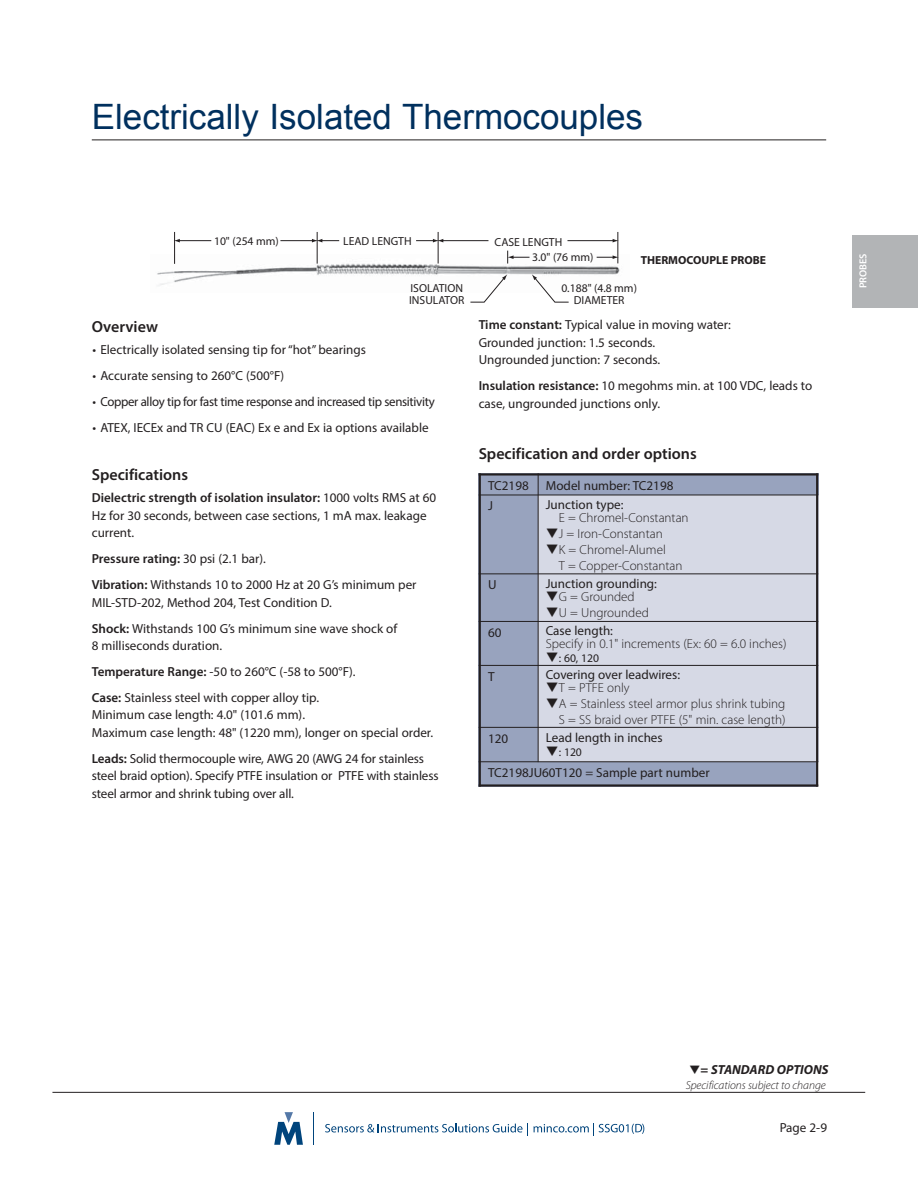
<style>
.page{position:relative;width:918px;height:1188px;background:#fff}
.page>*{position:absolute;margin:0;border:0;box-sizing:border-box;transform-origin:0 0}
.t1{font:34.95px "Arial";color:#00305e}
.t2{font:600 16.05px "Myriad Pro";color:#231f20}
.t3{font:13.05px/17.5px "Myriad Pro";color:#231f20}
.t4{font:300 13.05px/15.9px "Myriad Pro";color:#231f20}
.t5{font:13.05px "Myriad Pro";letter-spacing:-.025em;color:#231f20}
.t6{font:italic 700 13.05px "Myriad Pro";color:#231f20}
.t7{font:11.7px/11.7px "Myriad Pro";color:#231f20}
.t8{font:italic 300 11.7px "Myriad Pro";letter-spacing:-.005em;color:#231f20}
.t9{font:700 11.7px "Myriad Pro";color:#231f20}
.t10{font:600 10.2px "Myriad Pro";color:#fff}
.s1{font-weight:600}
.s2{font-style:normal}
</style>
<div class="page">
<hr style="left:52px;top:1092px;width:813px;height:1px;background:#231f20">
<hr style="left:314px;top:1112px;width:1px;height:33px;background:#00447c">
<svg style="left:274px;top:1112px;width:29px;height:33px"></svg>
<svg style="left:325px;top:1123px;width:203px;height:12px"></svg>
<svg style="left:534px;top:1123px;width:110px;height:12px"></svg>
<div style="left:853px;top:235px;width:65px;height:72px;background:#b2b4b6"></div>
<img style="left:157px;top:255px;width:463px;height:31px">
<svg style="left:597px;top:255px;width:22px;height:4px"></svg>
<svg style="left:532px;top:274px;width:37px;height:29px"></svg>
<svg style="left:470px;top:274px;width:37px;height:29px"></svg>
<svg style="left:507px;top:251px;width:23px;height:13px"></svg>
<hr style="left:174px;top:232px;width:1px;height:32px;background:#231f20">
<hr style="left:617px;top:232px;width:1px;height:31px;background:#231f20">
<hr style="left:438px;top:232px;width:1px;height:32px;background:#231f20">
<hr style="left:317px;top:232px;width:1px;height:32px;background:#231f20">
<hr style="left:179px;top:240px;width:32px;height:1px;background:#231f20">
<svg style="left:174px;top:239px;width:6px;height:3px"></svg>
<hr style="left:280px;top:240px;width:33px;height:1px;background:#231f20">
<svg style="left:312px;top:239px;width:27px;height:3px"></svg>
<hr style="left:442px;top:240px;width:46px;height:1px;background:#231f20">
<svg style="left:416px;top:239px;width:27px;height:3px"></svg>
<hr style="left:567px;top:240px;width:47px;height:1px;background:#231f20">
<svg style="left:613px;top:239px;width:6px;height:3px"></svg>
<hr style="left:92px;top:140px;width:734px;height:1px;background:#231f20">
<div style="left:479px;top:473px;width:59px;height:22px;background:#98a3be"></div>
<div style="left:538px;top:473px;width:280px;height:22px;background:#98a3be"></div>
<div style="left:479px;top:495px;width:59px;height:79px;background:#98a3be"></div>
<div style="left:538px;top:495px;width:280px;height:79px;background:#d6d9e5"></div>
<div style="left:479px;top:574px;width:59px;height:47px;background:#98a3be"></div>
<div style="left:538px;top:574px;width:280px;height:47px;background:#d6d9e5"></div>
<div style="left:479px;top:621px;width:59px;height:44px;background:#98a3be"></div>
<div style="left:538px;top:621px;width:280px;height:44px;background:#d6d9e5"></div>
<div style="left:479px;top:665px;width:59px;height:62px;background:#98a3be"></div>
<div style="left:538px;top:665px;width:280px;height:62px;background:#d6d9e5"></div>
<div style="left:479px;top:727px;width:59px;height:35px;background:#98a3be"></div>
<div style="left:538px;top:727px;width:280px;height:35px;background:#d6d9e5"></div>
<div style="left:479px;top:762px;width:338px;height:25px;background:#98a3be"></div>
<hr style="left:479px;top:473px;width:2px;height:314px;background:#231f20">
<hr style="left:538px;top:473px;width:1px;height:289px;background:#231f20">
<hr style="left:816px;top:473px;width:2px;height:314px;background:#231f20">
<hr style="left:479px;top:473px;width:339px;height:3px;background:#231f20">
<hr style="left:479px;top:495px;width:339px;height:1px;background:#231f20">
<hr style="left:479px;top:573px;width:339px;height:1px;background:#231f20">
<hr style="left:479px;top:621px;width:339px;height:1px;background:#231f20">
<hr style="left:479px;top:665px;width:339px;height:1px;background:#231f20">
<hr style="left:479px;top:727px;width:339px;height:1px;background:#231f20">
<hr style="left:479px;top:761px;width:339px;height:1px;background:#231f20">
<hr style="left:479px;top:784px;width:339px;height:3px;background:#231f20">
<h1 class="t1" style="left:92px;top:97px;width:553px">Electrically Isolated Thermocouples</h1>
<p class="t7" style="left:214px;top:235px;width:66px">10" (254 mm)</p>
<p class="t7" style="left:343px;top:235px;width:70px">LEAD LENGTH</p>
<p class="t7" style="left:495px;top:236px;width:69px">CASE LENGTH</p>
<p class="t7" style="left:409px;top:282px;width:57px">ISOLATION<br>INSULATOR</p>
<p class="t7" style="left:561px;top:282px;width:77px;text-align:center">0.188" (4.8 mm)<br>DIAMETER</p>
<p class="t7" style="left:532px;top:251px;width:63px">3.0" (76 mm)</p>
<p class="t9" style="left:641px;top:253px;width:127px">THERMOCOUPLE PROBE</p>
<p class="t2" style="left:92px;top:320px;width:68px">Overview</p>
<p class="t3" style="left:92px;top:342px;width:275px">• Electrically isolated sensing tip for “hot” bearings</p>
<p class="t3" style="left:92px;top:368px;width:193px">• Accurate sensing to 260°C (500°F)</p>
<p class="t5" style="left:92px;top:397px;width:344px">• Copper alloy tip for fast time response and increased tip sensitivity</p>
<p class="t3" style="left:92px;top:420px;width:338px">• ATEX, IECEx and TR CU (EAC) Ex e and Ex ia options available</p>
<p class="t2" style="left:92px;top:468px;width:98px">Specifications</p>
<p class="t3" style="left:92px;top:490px;width:346px"><span class="s1">Dielectric strength of isolation insulator:</span> 1000 volts RMS at 60<br>Hz for 30 seconds, between case sections, 1 mA max. leakage current.</p>
<p class="t3" style="left:92px;top:547px;width:326px;line-height:26px"><span class="s1">Pressure rating:</span> 30 psi (2.1 bar).<br><span class="s1">Vibration:</span> Withstands 10 to 2000 Hz at 20 G’s minimum per</p>
<p class="t3" style="left:92px;top:590px;width:307px;line-height:26px">MIL-STD-202, Method 204, Test Condition D.<br><span class="s1">Shock:</span> Withstands 100 G’s minimum sine wave shock of</p>
<p class="t3" style="left:92px;top:633px;width:265px;line-height:26px">8 milliseconds duration.<br><span class="s1">Temperature Range:</span> -50 to 260°C (-58 to 500°F).<br><span class="s1">Case:</span> Stainless steel with copper alloy tip.</p>
<p class="t3" style="left:92px;top:707px;width:343px">Minimum case length: 4.0" (101.6 mm).<br>Maximum case length: 48" (1220 mm), longer on special order.</p>
<p class="t3" style="left:92px;top:750px;width:348px"><span class="s1">Leads:</span> Solid thermocouple wire, AWG 20 (AWG 24 for stainless steel braid option). Specify PTFE insulation or PTFE with stainless steel armor and shrink tubing over all.</p>
<p class="t3" style="left:479px;top:317px;width:254px"><span class="s1">Time constant:</span> Typical value in moving water:<br>Grounded junction: 1.5 seconds.<br>Ungrounded junction: 7 seconds.</p>
<p class="t3" style="left:479px;top:378px;width:335px"><span class="s1">Insulation resistance:</span> 10 megohms min. at 100 VDC, leads to case, ungrounded junctions only.</p>
<p class="t2" style="left:479px;top:448px;width:220px">Specification and order options</p>
<p class="t3" style="left:488px;top:477px;width:42px">TC2198</p>
<p class="t3" style="left:546px;top:477px;width:129px">Model number: TC2198</p>
<p class="t3" style="left:488px;top:498px;width:6px">J</p>
<p class="t3" style="left:546px;top:496px;width:79px">Junction type:</p>
<p class="t4" style="left:559px;top:510px;width:131px">E = Chromel-Constantan<br>J = Iron-Constantan<br>K = Chromel-Alumel<br>T = Copper-Constantan</p>
<p class="t3" style="left:488px;top:577px;width:10px">U</p>
<p class="t3" style="left:546px;top:575px;width:113px">Junction grounding:</p>
<p class="t4" style="left:559px;top:590px;width:91px">G = Grounded<br>U = Ungrounded</p>
<p class="t3" style="left:488px;top:624px;width:15px">60</p>
<p class="t3" style="left:546px;top:622px;width:69px">Case length:</p>
<p class="t4" style="left:546px;top:636px;width:242px">Specify in 0.1" increments (Ex: 60 = 6.0 inches)</p>
<p class="t7" style="left:559px;top:653px;width:42px">: 60, 120</p>
<p class="t3" style="left:488px;top:668px;width:8px">T</p>
<p class="t3" style="left:546px;top:666px;width:136px">Covering over leadwires:</p>
<p class="t4" style="left:559px;top:680px;width:228px">T = PTFE only<br>A = Stainless steel armor plus shrink tubing<br>S = SS braid over PTFE (5" min. case length)</p>
<p class="t3" style="left:488px;top:730px;width:22px">120</p>
<p class="t3" style="left:546px;top:730px;width:118px">Lead length in inches</p>
<p class="t7" style="left:559px;top:747px;width:25px">: 120</p>
<p class="t3" style="left:488px;top:764px;width:223px">TC2198JU60T120 = Sample part number</p>
<p class="t10" style="left:859px;top:288px;width:37px;rotate:-90deg">PROBES</p>
<p class="t6" style="left:701px;top:1062px;width:129px"><span class="s2">=</span> STANDARD OPTIONS</p>
<p class="t8" style="left:686px;top:1080px;width:141px">Specifications subject to change</p>
<p class="t3" style="left:780px;top:1119px;width:49px">Page 2-9</p>
</div>
